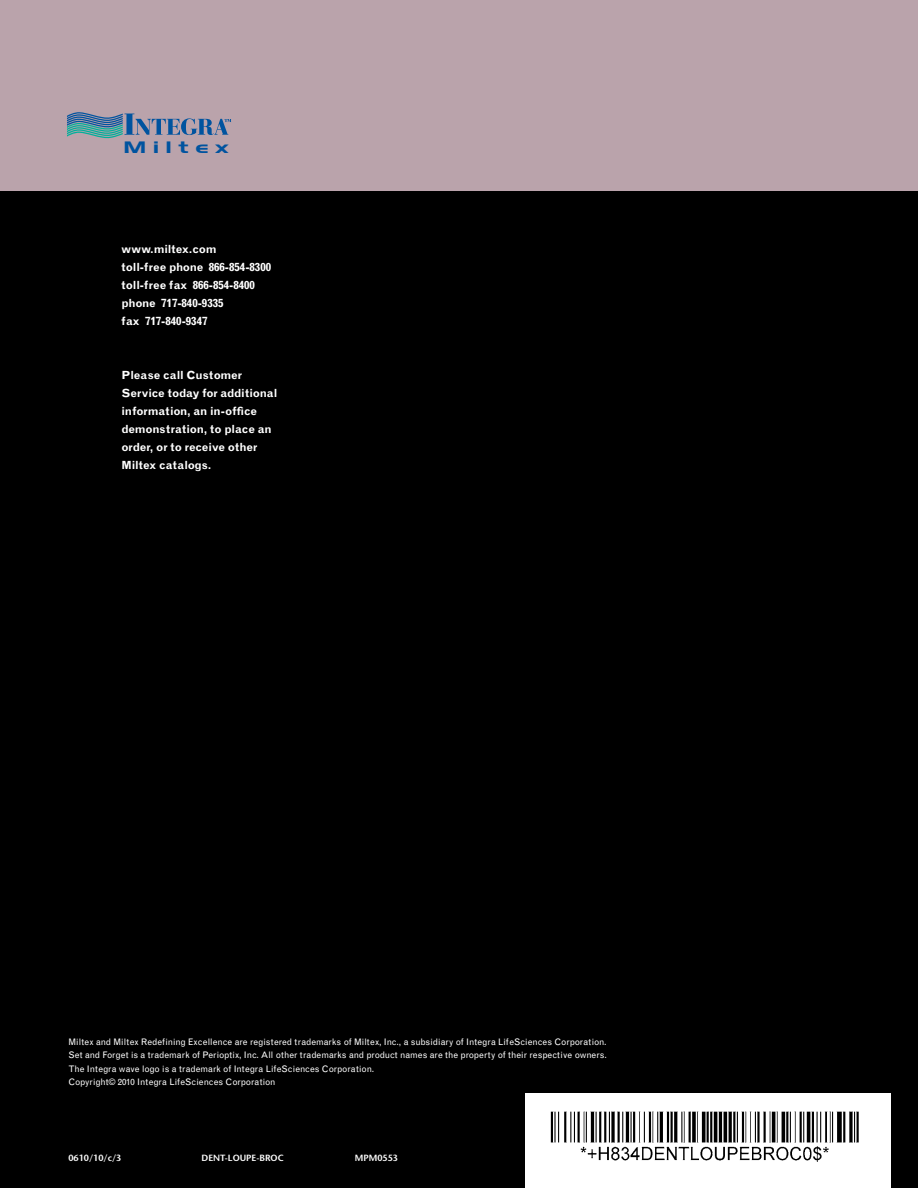
<style>
.page{position:relative;width:918px;height:1188px;background:#fff}
.page>*{position:absolute;margin:0;border:0;box-sizing:border-box;transform-origin:0 0}
.t1{font:16.35px "Hanzel Thin Normal";letter-spacing:.15em;color:#00539f;scale:2.06 1}
.t2{font:700 11.25px/18px "Grotesque";color:#fff}
.t3{font:9px/13.5px "Grotesque";color:#fff}
.t4{font:600 9px "Stone Sans";color:#fff}
</style>
<div class="page">
<div style="left:0;top:183px;width:918px;height:1005px;background:#000"></div>
<div style="left:0;top:0;width:918px;height:190px;background:#baa3ab"></div>
<div style="left:525px;top:1094px;width:366px;height:94px;background:#fff"></div>
<img style="left:550px;top:1111px;width:309px;height:51px">
<svg style="left:67px;top:112px;width:164px;height:27px"></svg>
<h1 class="t1" style="left:123px;top:138px;width:54px">Miltex</h1>
<p class="t2" style="left:122px;top:240px;width:151px">www.miltex.com<br>toll-free phone 866-854-8300 toll-free fax 866-854-8400 phone 717-840-9335<br>fax 717-840-9347</p>
<p class="t2" style="left:122px;top:366px;width:157px">Please call Customer<br>Service today for additional information, an in-office demonstration, to place an order, or to receive other<br>Miltex catalogs.</p>
<p class="t3" style="left:68px;top:1035px;width:540px">Miltex and Miltex Redefining Excellence are registered trademarks of Miltex, I nc., a subsidiary of I ntegra LifeSciences Corporation.<br>Set and Forget is a trademark of Perioptix, I nc. All other trademarks and product names are the property of their respective owners.<br>The I ntegra wave logo is a trademark of I ntegra LifeSciences Corporation.<br>Copyright© 2010 I ntegra LifeSciences Corporation</p>
<p class="t4" style="left:68px;top:1152px;width:54px">0610/10/c/3</p>
<p class="t4" style="left:202px;top:1152px;width:84px">DENT-LOUPE-BROC</p>
<p class="t4" style="left:355px;top:1152px;width:45px">MPM0553</p>
</div>
